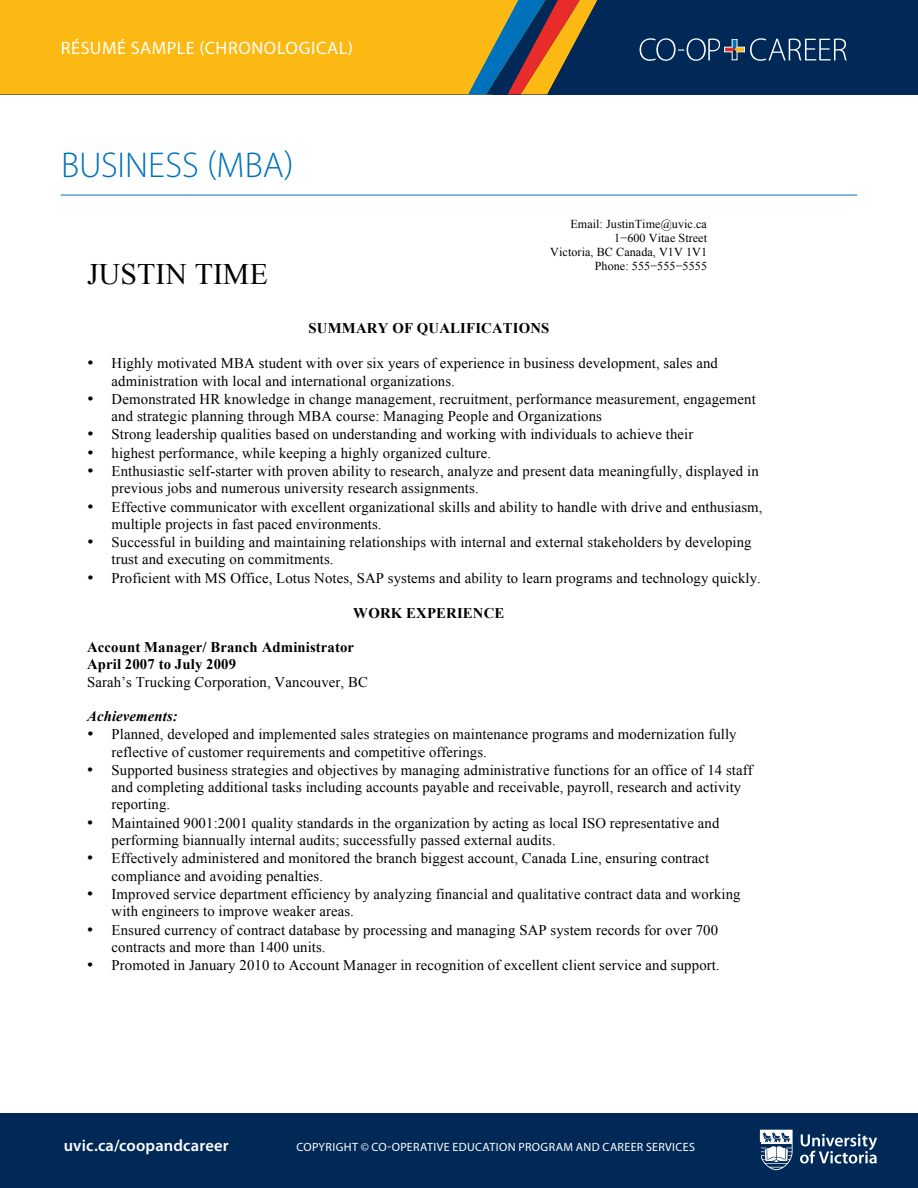
<style>
.page{position:relative;width:918px;height:1188px;background:#fff}
.page>*{position:absolute;margin:0;border:0;box-sizing:border-box;transform-origin:0 0}
.t1{font:300 36px "Myriad Pro";color:#0072bc}
.t2{font:29.85px "Times New Roman";letter-spacing:.005em;color:#000}
.t3{font:18px "Myriad Pro";letter-spacing:.035em;color:#fff}
.t4{font:600 16.5px "Myriad Pro";letter-spacing:.01em;color:#fff}
.t5{font:14.7px/17.4px "Times New Roman";letter-spacing:.01em;color:#000}
.t6{font:700 14.7px/17.4px "Times New Roman";letter-spacing:.01em;color:#000}
.t7{font:italic 700 14.7px "Times New Roman";letter-spacing:.01em;color:#000}
.t8{font:12.15px/14.2px "Times New Roman";letter-spacing:.005em;color:#000;text-align:right}
.t9{font:12px "Myriad Pro";letter-spacing:.03em;color:#fff}
</style>
<div class="page">
<hr style="left:61px;top:195px;width:796px;height:1px;background:#0072bc">
<div style="left:0;top:1114px;width:918px;height:74px;background:#002957"></div>
<svg style="left:760px;top:1130px;width:33px;height:40px"></svg>
<svg style="left:800px;top:1134px;width:77px;height:30px"></svg>
<div style="left:0;top:0;width:918px;height:94px;background:#002957"></div>
<div style="left:0;top:0;width:454px;height:94px;background:#fdb913"></div>
<svg style="left:454px;top:0;width:393px;height:94px"></svg>
<p class="t3" style="left:61px;top:37px;width:294px">RÉSUMÉ SAMPLE (CHRONOLOGICAL)</p>
<p class="t3" style="left:64px;top:37px;width:171px">INFORMATION SHEET</p>
<h1 class="t1" style="left:61px;top:143px;width:234px">BUSINESS (MBA)</h1>
<h2 class="t2" style="left:87px;top:254px;width:182px">JUSTIN TIME</h2>
<p class="t8" style="left:550px;top:216px;width:158px">Email: JustinTime@uvic.ca<br>1−600 Vitae Street<br>Victoria, BC Canada, V1V 1V1<br>Phone: 555−555−5555</p>
<p class="t6" style="left:309px;top:319px;width:242px">SUMMARY OF QUALIFICATIONS</p>
<p class="t5" style="left:112px;top:354px;width:608px;text-indent:-25px">• Highly motivated MBA student with over six years of experience in business development, sales and administration with local and international organizations.</p>
<p class="t5" style="left:112px;top:390px;width:646px;text-indent:-25px">• Demonstrated HR knowledge in change management, recruitment, performance measurement, engagement and strategic planning through MBA course: Managing People and Organizations</p>
<p class="t5" style="left:87px;top:426px;width:608px">• Strong leadership qualities based on understanding and working with individuals to achieve their</p>
<p class="t5" style="left:87px;top:444px;width:406px">• highest performance, while keeping a highly organized culture.</p>
<p class="t5" style="left:112px;top:462px;width:649px;text-indent:-25px">• Enthusiastic self-starter with proven ability to research, analyze and present data meaningfully, displayed in previous jobs and numerous university research assignments.</p>
<p class="t5" style="left:112px;top:498px;width:652px;text-indent:-25px">• Effective communicator with excellent organizational skills and ability to handle with drive and enthusiasm, multiple projects in fast paced environments.</p>
<p class="t5" style="left:112px;top:533px;width:642px;text-indent:-25px">• Successful in building and maintaining relationships with internal and external stakeholders by developing trust and executing on commitments.</p>
<p class="t5" style="left:87px;top:569px;width:675px">• Proficient with MS Office, Lotus Notes, SAP systems and ability to learn programs and technology quickly.</p>
<p class="t6" style="left:353px;top:604px;width:153px">WORK EXPERIENCE</p>
<p class="t6" style="left:87px;top:638px;width:269px">Account Manager/ Branch Administrator<br>April 2007 to July 2009</p>
<p class="t5" style="left:87px;top:673px;width:282px">Sarah’s Trucking Corporation, Vancouver, BC</p>
<p class="t7" style="left:87px;top:706px;width:92px">Achievements:</p>
<p class="t5" style="left:112px;top:725px;width:627px;text-indent:-25px">• Planned, developed and implemented sales strategies on maintenance programs and modernization fully reflective of customer requirements and competitive offerings.</p>
<p class="t5" style="left:112px;top:761px;width:643px;text-indent:-25px">• Supported business strategies and objectives by managing administrative functions for an office of 14 staff and completing additional tasks including accounts payable and receivable, payroll, research and activity reporting.</p>
<p class="t5" style="left:112px;top:814px;width:609px;text-indent:-25px">• Maintained 9001:2001 quality standards in the organization by acting as local ISO representative and performing biannually internal audits; successfully passed external audits.</p>
<p class="t5" style="left:112px;top:850px;width:599px;text-indent:-25px">• Effectively administered and monitored the branch biggest account, Canada Line, ensuring contract compliance and avoiding penalties.</p>
<p class="t5" style="left:112px;top:885px;width:631px;text-indent:-25px">• Improved service department efficiency by analyzing financial and qualitative contract data and working with engineers to improve weaker areas.</p>
<p class="t5" style="left:112px;top:921px;width:608px;text-indent:-25px">• Ensured currency of contract database by processing and managing SAP system records for over 700 contracts and more than 1400 units.</p>
<p class="t5" style="left:87px;top:956px;width:634px">• Promoted in January 2010 to Account Manager in recognition of excellent client service and support.</p>
<p class="t4" style="left:64px;top:1135px;width:166px">uvic.ca/coopandcareer</p>
<p class="t9" style="left:296px;top:1140px;width:400px">COPYRIGHT © CO-OPERATIVE EDUCATION PROGRAM AND CAREER SERVICES</p>
</div>
